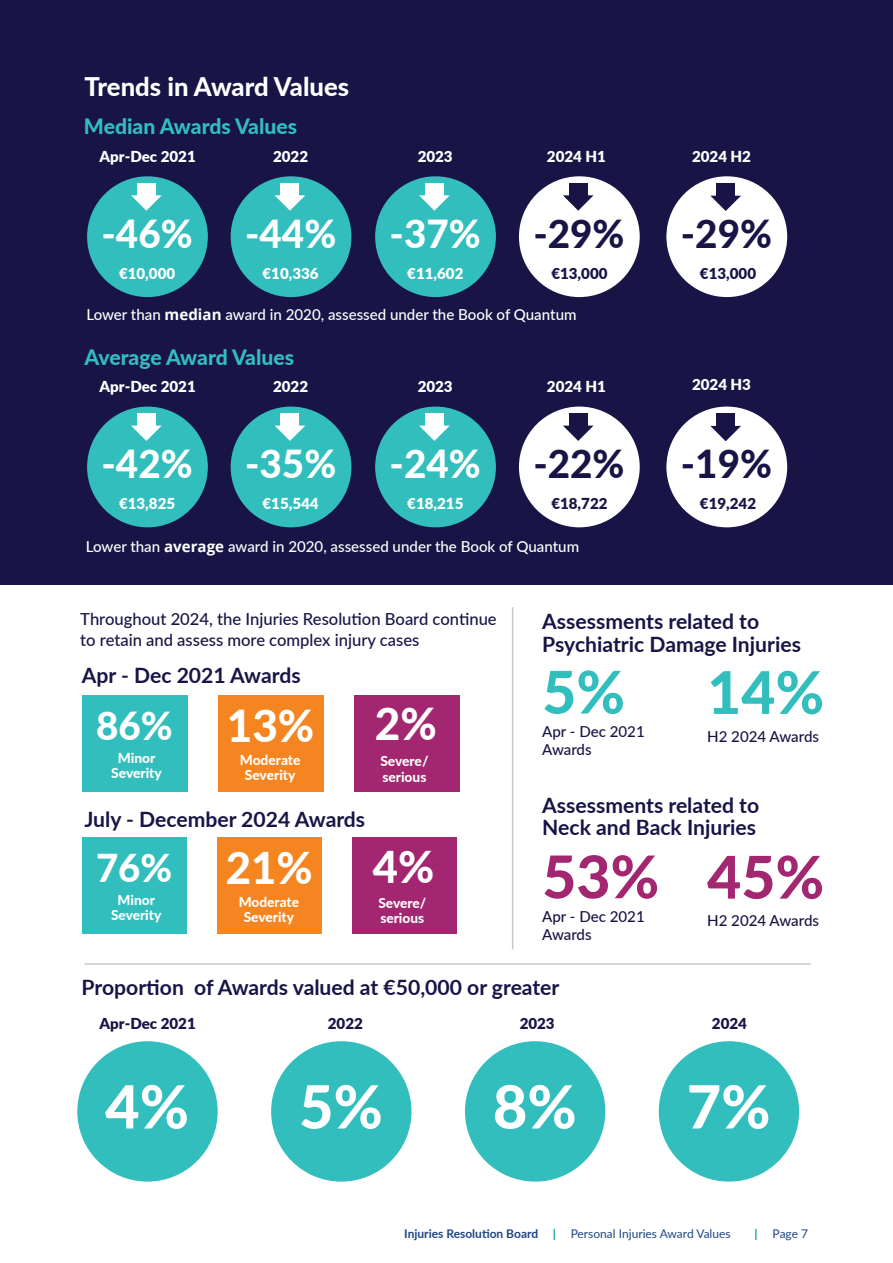
<style>
.page{position:relative;width:893px;height:1263px;background:#fff}
.page>*{position:absolute;margin:0;border:0;box-sizing:border-box;transform-origin:0 0}
.t1{font:800 59.55px "Lato";color:#fff}
.t2{font:800 58.95px "Lato";color:#a32670}
.t3{font:800 58.95px "Lato";color:#33bebe}
.t4{font:800 44.1px "Lato";color:#fff}
.t5{font:800 43.8px "Lato";color:#fff}
.t6{font:800 38.7px "Lato";color:#fff}
.t7{font:800 38.55px "Lato";color:#fff}
.t8{font:800 38.55px "Lato";color:#181546}
.t9{font:800 38.4px "Lato";color:#fff}
.t10{font:800 25.65px "Lato";color:#fff}
.t11{font:700 21.15px/22.6px "Lato";color:#181546}
.t12{font:800 21.15px "Lato";color:#33bebe}
.t13{font:500 16.65px/21.1px "Lato";color:#181546}
.t14{font:500 15.15px "Lato";color:#fff}
.t15{font:900 15.15px "Lato";color:#fff}
.t16{font:500 15.15px/18.1px "Lato";color:#181546}
.t17{font:900 15.15px "Lato";color:#181546}
.t18{font:800 13.8px/15.5px "Lato";color:#fff;text-align:center}
.t19{font:800 13.65px/15.5px "Lato";color:#fff;text-align:center}
.t20{font:12px "Lato";color:#1e4683}
.s1{font-family:"Open Sans";font-weight:700}
.s2{font-size:44.1px}
.s3{font-size:43.8px}
.s4{font-weight:700}
.s5{font-weight:700;color:#029c9c}
</style>
<div class="page">
<div style="left:0;top:0;width:893px;height:585px;background:#181546"></div>
<div style="left:82px;top:695px;width:105px;height:97px;background:#33bebe"></div>
<div style="left:218px;top:695px;width:105px;height:97px;background:#f58520"></div>
<div style="left:354px;top:695px;width:105px;height:97px;background:#a32670"></div>
<div style="left:87px;top:176px;width:121px;height:121px;background:#33bebe;border-radius:50%"></div>
<div style="left:137px;top:183px;width:19px;height:17px;background:#fff"></div>
<svg style="left:131px;top:195px;width:31px;height:16px"></svg>
<div style="left:231px;top:176px;width:120px;height:121px;background:#33bebe;border-radius:50%"></div>
<div style="left:280px;top:183px;width:19px;height:17px;background:#fff"></div>
<svg style="left:275px;top:195px;width:30px;height:16px"></svg>
<div style="left:375px;top:176px;width:121px;height:121px;background:#33bebe;border-radius:50%"></div>
<div style="left:425px;top:183px;width:19px;height:17px;background:#fff"></div>
<svg style="left:419px;top:195px;width:31px;height:16px"></svg>
<div style="left:519px;top:176px;width:121px;height:121px;background:#fff;border-radius:50%"></div>
<div style="left:569px;top:183px;width:19px;height:17px;background:#181546"></div>
<svg style="left:563px;top:195px;width:31px;height:16px"></svg>
<div style="left:666px;top:176px;width:121px;height:121px;background:#fff;border-radius:50%"></div>
<div style="left:716px;top:183px;width:19px;height:18px;background:#181546"></div>
<svg style="left:710px;top:196px;width:31px;height:15px"></svg>
<hr style="left:85px;top:963px;width:726px;height:2px;background:#c7c8ca">
<hr style="left:512px;top:607px;width:1px;height:342px;background:#c7c8ca">
<div style="left:82px;top:837px;width:105px;height:97px;background:#33bebe"></div>
<div style="left:217px;top:837px;width:105px;height:97px;background:#f58520"></div>
<div style="left:352px;top:837px;width:105px;height:97px;background:#a32670"></div>
<div style="left:87px;top:407px;width:121px;height:120px;background:#33bebe;border-radius:50%"></div>
<div style="left:77px;top:1041px;width:141px;height:140px;background:#33bebe;border-radius:50%"></div>
<div style="left:271px;top:1041px;width:140px;height:140px;background:#33bebe;border-radius:50%"></div>
<div style="left:465px;top:1041px;width:140px;height:140px;background:#33bebe;border-radius:50%"></div>
<div style="left:659px;top:1041px;width:140px;height:140px;background:#33bebe;border-radius:50%"></div>
<div style="left:137px;top:413px;width:19px;height:17px;background:#fff"></div>
<svg style="left:131px;top:426px;width:31px;height:15px"></svg>
<div style="left:231px;top:407px;width:120px;height:120px;background:#33bebe;border-radius:50%"></div>
<div style="left:280px;top:413px;width:19px;height:17px;background:#fff"></div>
<svg style="left:275px;top:426px;width:30px;height:15px"></svg>
<div style="left:375px;top:407px;width:121px;height:120px;background:#33bebe;border-radius:50%"></div>
<div style="left:425px;top:413px;width:19px;height:17px;background:#fff"></div>
<svg style="left:419px;top:426px;width:31px;height:15px"></svg>
<div style="left:519px;top:407px;width:121px;height:120px;background:#fff;border-radius:50%"></div>
<div style="left:569px;top:413px;width:19px;height:17px;background:#181546"></div>
<svg style="left:563px;top:426px;width:30px;height:15px"></svg>
<div style="left:666px;top:407px;width:121px;height:120px;background:#fff;border-radius:50%"></div>
<div style="left:716px;top:414px;width:19px;height:17px;background:#181546"></div>
<svg style="left:710px;top:426px;width:31px;height:15px"></svg>
<p class="t10" style="left:85px;top:67px;width:266px">Trends in Award Values</p>
<p class="t12" style="left:84px;top:111px;width:215px">Median Awards Values</p>
<p class="t15" style="left:100px;top:145px;width:98px">Apr-Dec 2021</p>
<p class="t15" style="left:273px;top:145px;width:37px">2022</p>
<p class="t15" style="left:418px;top:145px;width:37px">2023</p>
<p class="t15" style="left:547px;top:145px;width:61px">2024 H1</p>
<p class="t15" style="left:692px;top:145px;width:61px">2024 H2</p>
<h3 class="t7" style="left:102px;top:205px;width:93px">-46%</h3>
<h3 class="t7" style="left:245px;top:205px;width:93px">-44%</h3>
<h3 class="t7" style="left:390px;top:205px;width:93px">-37%</h3>
<h3 class="t8" style="left:533px;top:205px;width:93px">-29%</h3>
<h3 class="t8" style="left:681px;top:205px;width:93px">-29%</h3>
<p class="t15" style="left:119px;top:262px;width:58px">€10,000</p>
<p class="t15" style="left:262px;top:262px;width:58px">€10,336</p>
<p class="t15" style="left:407px;top:262px;width:58px">€11,602</p>
<p class="t17" style="left:551px;top:262px;width:58px">€13,000</p>
<p class="t17" style="left:700px;top:262px;width:58px">€13,000</p>
<p class="t14" style="left:86px;top:304px;width:492px">Lower than <span class="s1">median</span> award in 2020, assessed under the Book of Quantum</p>
<p class="t12" style="left:85px;top:341px;width:211px">Average Award Values</p>
<p class="t15" style="left:100px;top:375px;width:98px">Apr-Dec 2021</p>
<p class="t15" style="left:273px;top:375px;width:37px">2022</p>
<p class="t15" style="left:418px;top:375px;width:37px">2023</p>
<p class="t15" style="left:547px;top:375px;width:61px">2024 H1</p>
<p class="t15" style="left:692px;top:373px;width:61px">2024 H3</p>
<h3 class="t7" style="left:102px;top:435px;width:93px">-42%</h3>
<h3 class="t7" style="left:245px;top:435px;width:93px">-35%</h3>
<h3 class="t7" style="left:390px;top:435px;width:93px">-24%</h3>
<h3 class="t8" style="left:533px;top:435px;width:93px">-22%</h3>
<h3 class="t8" style="left:681px;top:436px;width:93px">-19%</h3>
<p class="t15" style="left:119px;top:492px;width:58px">€13,825</p>
<p class="t15" style="left:262px;top:492px;width:58px">€15,544</p>
<p class="t15" style="left:407px;top:492px;width:58px">€18,215</p>
<p class="t17" style="left:551px;top:492px;width:58px">€18,722</p>
<p class="t17" style="left:700px;top:492px;width:58px">€19,242</p>
<p class="t14" style="left:86px;top:536px;width:495px">Lower than <span class="s1">average</span> award in 2020, assessed under the Book of Quantum</p>
<p class="t13" style="left:80px;top:608px;width:418px">Throughout 2024, the Injuries Resolution Board continue to retain and assess more complex injury cases</p>
<p class="t11" style="left:82px;top:663px;width:220px">Apr - Dec 2021 Awards</p>
<h3 class="t6" style="left:96px;top:697px;width:220px">86% <span class="s2">13%</span></h3>
<h3 class="t4" style="left:375px;top:691px;width:63px">2%</h3>
<p class="t18" style="left:111px;top:749px;width:52px">Minor<br>Severity</p>
<p class="t18" style="left:240px;top:751px;width:62px">Moderate<br>Severity</p>
<p class="t18" style="left:380px;top:753px;width:50px;text-align:left">Severe/ serious</p>
<p class="t11" style="left:85px;top:807px;width:282px">July - December 2024 Awards</p>
<h3 class="t9" style="left:96px;top:840px;width:218px">76% <span class="s3">21%</span></h3>
<h3 class="t5" style="left:373px;top:834px;width:63px">4%</h3>
<p class="t19" style="left:111px;top:891px;width:52px">Minor<br>Severity</p>
<p class="t19" style="left:239px;top:893px;width:62px">Moderate<br>Severity</p>
<p class="t19" style="left:378px;top:895px;width:49px;text-align:left">Severe/ serious</p>
<p class="t11" style="left:542px;top:609px;width:260px">Assessments related to<br>Psychiatric Damage Injuries</p>
<h2 class="t3" style="left:542px;top:648px;width:84px">5%</h2>
<p class="t16" style="left:542px;top:722px;width:104px">Apr - Dec 2021<br>Awards</p>
<h2 class="t3" style="left:707px;top:649px;width:119px">14%</h2>
<p class="t16" style="left:707px;top:726px;width:113px">H2 2024 Awards</p>
<p class="t11" style="left:542px;top:793px;width:218px">Assessments related to<br>Neck and Back Injuries</p>
<h2 class="t2" style="left:542px;top:833px;width:283px">53% 45%</h2>
<p class="t16" style="left:542px;top:906px;width:104px">Apr - Dec 2021</p>
<p class="t16" style="left:707px;top:911px;width:113px">H2 2024 Awards</p>
<p class="t16" style="left:542px;top:924px;width:51px">Awards</p>
<p class="t11" style="left:82px;top:974px;width:479px">Proportion of Awards valued at €50,000 or greater</p>
<p class="t17" style="left:100px;top:1012px;width:98px">Apr-Dec 2021</p>
<p class="t17" style="left:328px;top:1012px;width:37px">2022</p>
<p class="t17" style="left:520px;top:1012px;width:37px">2023</p>
<p class="t17" style="left:712px;top:1012px;width:37px">2024</p>
<h1 class="t1" style="left:105px;top:1062px;width:85px">4%</h1>
<h1 class="t1" style="left:299px;top:1062px;width:85px">5%</h1>
<h1 class="t1" style="left:493px;top:1062px;width:85px">8%</h1>
<h1 class="t1" style="left:687px;top:1062px;width:85px">7%</h1>
<p class="t20" style="left:404px;top:1224px;width:328px"><span class="s4">Injuries Resolution Board</span> <span class="s5">|</span> Personal Injuries Award Values</p>
<p class="t20" style="left:755px;top:1224px;width:55px"><span class="s5">|</span> Page 7</p>
</div>
